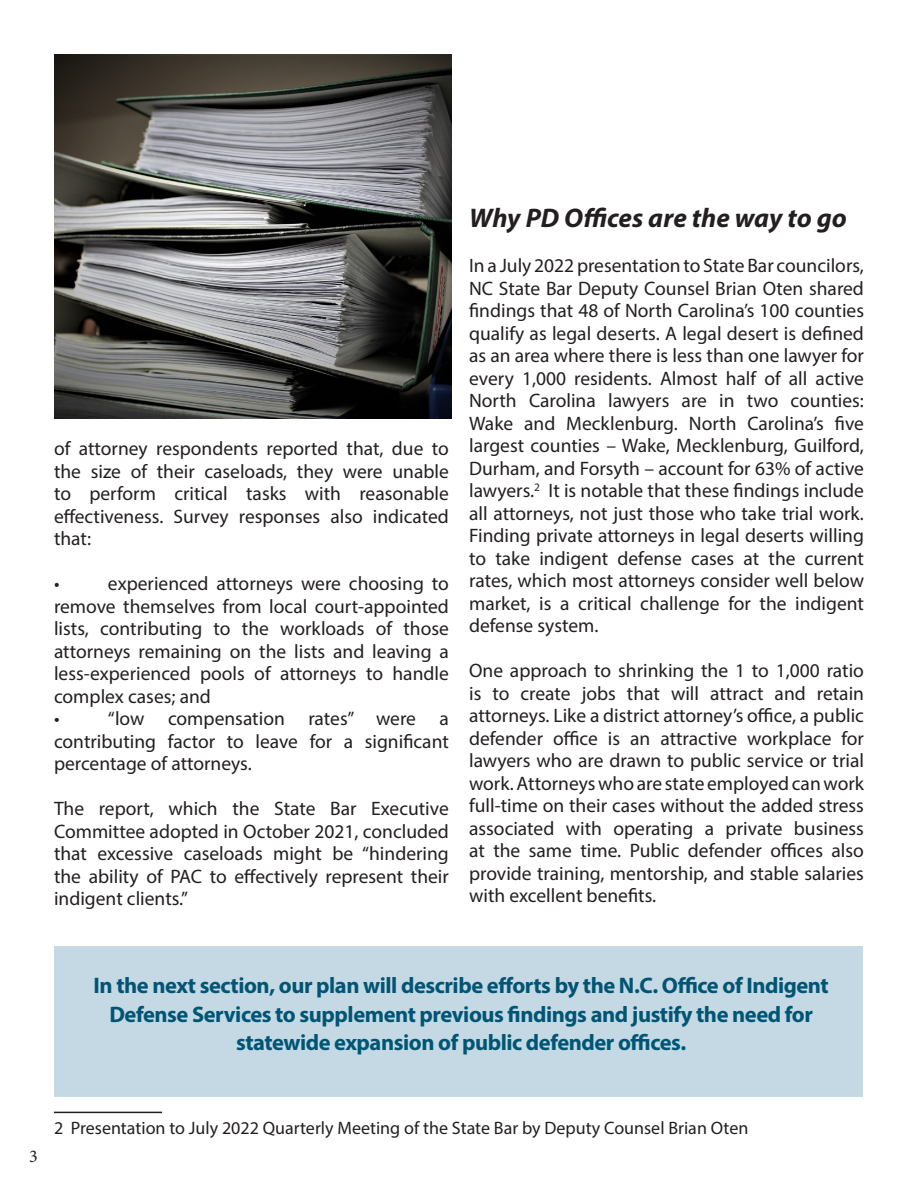
<style>
.page{position:relative;width:918px;height:1188px;background:#fff}
.page>*{position:absolute;margin:0;border:0;box-sizing:border-box;transform-origin:0 0}
.t1{font:italic 700 27px "Myriad Pro";color:#231f20}
.t2{font:700 22.5px/28.5px "Myriad Pro";letter-spacing:-.02em;color:#005574;text-align:center}
.t3{font:19.5px/22.5px "Myriad Pro";color:#231f20;text-align:justify}
.t4{font:18px "Myriad Pro";color:#231f20}
.t5{font:18px "Minion Pro";color:#231f20}
</style>
<div class="page">
<div style="left:55px;top:946px;width:808px;height:151px;background:#c4d9e4"></div>
<hr style="left:54px;top:1112px;width:108px;height:1px;background:#231f20">
<img style="left:54px;top:54px;width:397px;height:364px">
<p class="t3" style="left:54px;top:437px;width:396px">of attorney respondents reported that, due to the size of their caseloads, they were unable to perform critical tasks with reasonable effectiveness. Survey responses also indicated that:</p>
<p class="t3" style="left:54px;top:572px;width:7px">•</p>
<p class="t3" style="left:54px;top:572px;width:396px;text-indent:54px">experienced attorneys were choosing to remove themselves from local court-appointed lists, contributing to the workloads of those attorneys remaining on the lists and leaving a less-experienced pools of attorneys to handle complex cases; and</p>
<p class="t3" style="left:54px;top:707px;width:7px">•</p>
<p class="t3" style="left:54px;top:707px;width:396px;text-indent:54px">“low compensation rates” were a contributing factor to leave for a significant percentage of attorneys.</p>
<p class="t3" style="left:54px;top:797px;width:396px">The report, which the State Bar Executive Committee adopted in October 2021, concluded that excessive caseloads might be “hindering the ability of PAC to effectively represent their indigent clients.”</p>
<p class="t1" style="left:469px;top:201px;width:379px">Why PD Offices are the way to go</p>
<p class="t3" style="left:469px;top:254px;width:396px">In a July 2022 presentation to State Bar councilors, NC State Bar Deputy Counsel Brian Oten shared findings that 48 of North Carolina’s 100 counties qualify as legal deserts. A legal desert is defined as an area where there is less than one lawyer for every 1,000 residents. Almost half of all active North Carolina lawyers are in two counties:<br>Wake and Mecklenburg. North Carolina’s five largest counties – Wake, Mecklenburg, Guilford, Durham, and Forsyth – account for 63% of active lawyers.<sup>2</sup> It is notable that these findings include all attorneys, not just those who take trial work.<br>Finding private attorneys in legal deserts willing to take indigent defense cases at the current rates, which most attorneys consider well below market, is a critical challenge for the indigent defense system.</p>
<p class="t3" style="left:469px;top:659px;width:396px">One approach to shrinking the 1 to 1,000 ratio is to create jobs that will attract and retain attorneys. Like a district attorney’s office, a public defender office is an attractive workplace for lawyers who are drawn to public service or trial work. Attorneys who are state employed can work full-time on their cases without the added stress associated with operating a private business at the same time. Public defender offices also provide training, mentorship, and stable salaries with excellent benefits.</p>
<p class="t2" style="left:94px;top:971px;width:737px">In the next section, our plan will describe efforts by the N.C. Office of Indigent<br>Defense Services to supplement previous findings and justify the need for statewide expansion of public defender offices.</p>
<p class="t5" style="left:29px;top:1144px;width:10px">3</p>
<p class="t4" style="left:54px;top:1117px;width:696px">2 Presentation to July 2022 Quarterly Meeting of the State Bar by Deputy Counsel Brian Oten</p>
</div>
